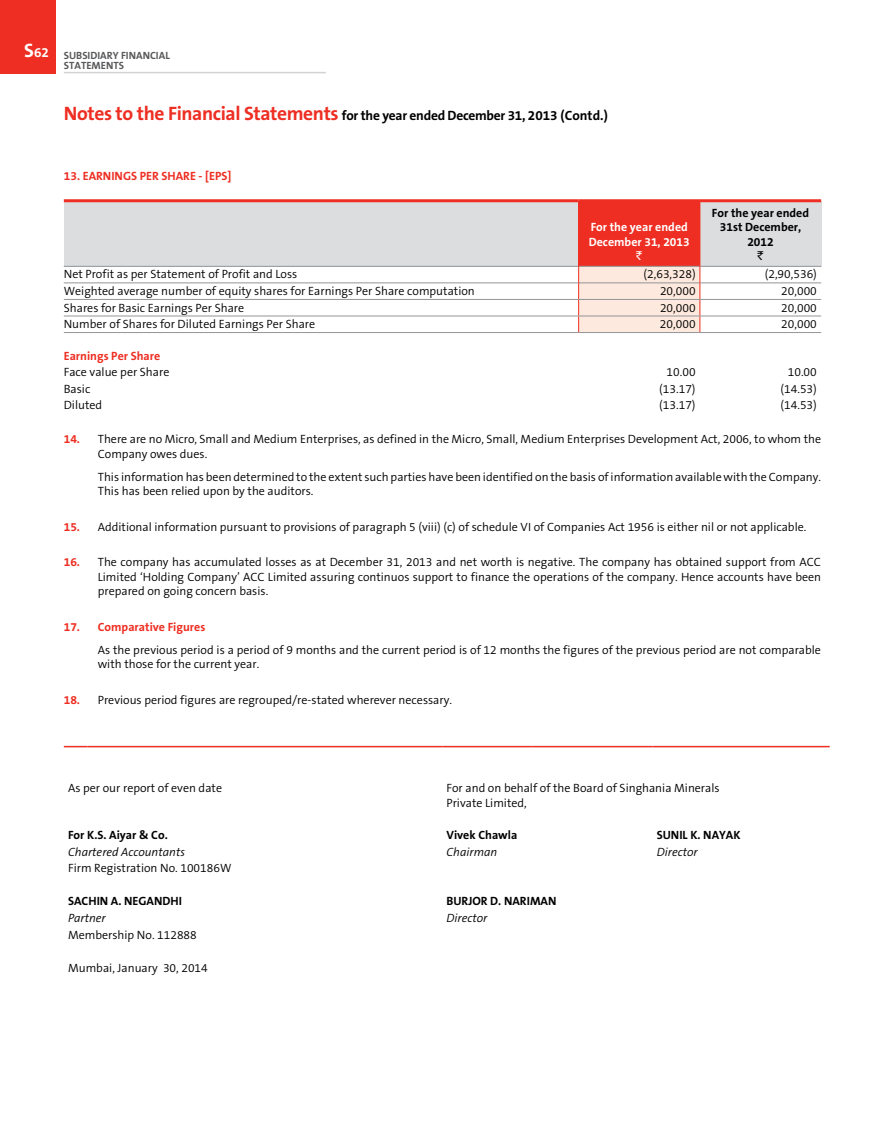
<style>
.page{position:relative;width:885px;height:1127px;background:#fff}
.page>*{position:absolute;margin:0;border:0;box-sizing:border-box;transform-origin:0 0}
.t1{font:700 13.5px "The Sans B7";letter-spacing:-.02em;color:#000}
.t2{font:700 13.5px "The Sans B7";color:#fff}
.t3{font:300 12px/14.4px "The Sans B4";color:#000}
.t4{font:700 12px/14.4px "The Sans B7";color:#000;text-align:center}
.t5{font:700 12px "The Sans B7";color:#ee2e22}
.t6{font:italic 300 12px "The Sans B4";color:#000}
.t7{font:700 12px/14.4px "The Sans B7";color:#fff}
.t8{font:12px "Rupee Foradian";color:#fff}
.t9{font:12px "Rupee Foradian";color:#000}
.t10{font:700 10.5px/10.5px "The Sans B7";color:#58595b}
.s1{font-size:19.5px}
.s2{font-size:19.5px;color:#ee2e22}
.s3{font-family:"The Sans B7";font-weight:700;color:#ee2e22}
</style>
<div class="page">
<div style="left:0;top:0;width:55px;height:74px;background:#ee2e22"></div>
<hr style="left:64px;top:72px;width:262px;height:1px;background:#d1d3d4">
<div style="left:64px;top:201px;width:514px;height:65px;background:#dcddde"></div>
<div style="left:578px;top:201px;width:121px;height:65px;background:#ee2e22"></div>
<div style="left:699px;top:201px;width:122px;height:65px;background:#dcddde"></div>
<hr style="left:64px;top:266px;width:514px;height:1px;background:#939598">
<hr style="left:700px;top:266px;width:121px;height:1px;background:#939598">
<hr style="left:64px;top:282px;width:514px;height:1px;background:#939598">
<hr style="left:700px;top:282px;width:121px;height:1px;background:#939598">
<hr style="left:64px;top:299px;width:514px;height:1px;background:#939598">
<hr style="left:699px;top:299px;width:122px;height:1px;background:#939598">
<hr style="left:64px;top:316px;width:514px;height:1px;background:#939598">
<hr style="left:699px;top:316px;width:122px;height:1px;background:#939598">
<hr style="left:64px;top:332px;width:514px;height:1px;background:#939598">
<hr style="left:699px;top:202px;width:1px;height:64px;background:#ee2e22">
<hr style="left:64px;top:199px;width:514px;height:3px;background:#ee2e22">
<hr style="left:578px;top:199px;width:121px;height:3px;background:#ee2e22">
<hr style="left:699px;top:199px;width:122px;height:3px;background:#ee2e22">
<svg style="left:578px;top:266px;width:122px;height:66px;background:#f7e2d6"></svg>
<hr style="left:578px;top:316px;width:121px;height:1px;background:#939598">
<hr style="left:578px;top:332px;width:121px;height:1px;background:#939598">
<hr style="left:699px;top:332px;width:122px;height:1px;background:#939598">
<svg style="left:64px;top:746px;width:24px;height:1px"></svg>
<hr style="left:88px;top:746px;width:354px;height:1px;background:#ee2e22">
<hr style="left:442px;top:746px;width:89px;height:1px;background:#ee2e22">
<hr style="left:531px;top:746px;width:121px;height:1px;background:#ee2e22">
<hr style="left:652px;top:746px;width:177px;height:1px;background:#ee2e22">
<p class="t2" style="left:24px;top:45px;width:26px"><span class="s1">S</span>62</p>
<p class="t10" style="left:64px;top:50px;width:108px">SUBSIDIARY FINANCIAL<br>STATEMENTS</p>
<p class="t1" style="left:64px;top:108px;width:545px"><span class="s2">Notes to the Financial Statements</span> for the year ended December 31, 2013 (Contd.)</p>
<p class="t5" style="left:64px;top:170px;width:169px">13. EARNINGS PER SHARE - [EPS]</p>
<p class="t7" style="left:588px;top:221px;width:102px">For the year ended<br>December 31, 2013</p>
<p class="t8" style="left:636px;top:249px;width:7px">`</p>
<p class="t4" style="left:711px;top:206px;width:99px">For the year ended<br>31st December,<br>2012</p>
<p class="t9" style="left:757px;top:249px;width:7px">`</p>
<p class="t3" style="left:64px;top:268px;width:235px">Net Profit as per Statement of Profit and Loss</p>
<p class="t3" style="left:643px;top:268px;width:54px">(2,63,328)</p>
<p class="t3" style="left:764px;top:268px;width:54px">(2,90,536)</p>
<p class="t3" style="left:64px;top:284px;width:412px">Weighted average number of equity shares for Earnings Per Share computation</p>
<p class="t3" style="left:660px;top:284px;width:37px">20,000</p>
<p class="t3" style="left:781px;top:284px;width:37px">20,000</p>
<p class="t3" style="left:64px;top:301px;width:182px">Shares for Basic Earnings Per Share</p>
<p class="t3" style="left:660px;top:301px;width:37px">20,000</p>
<p class="t3" style="left:781px;top:301px;width:37px">20,000</p>
<p class="t3" style="left:64px;top:318px;width:253px">Number of Shares for Diluted Earnings Per Share</p>
<p class="t3" style="left:660px;top:318px;width:37px">20,000</p>
<p class="t3" style="left:781px;top:318px;width:37px">20,000</p>
<p class="t5" style="left:64px;top:349px;width:98px">Earnings Per Share</p>
<p class="t3" style="left:64px;top:366px;width:107px">Face value per Share</p>
<p class="t3" style="left:666px;top:366px;width:31px">10.00</p>
<p class="t3" style="left:787px;top:366px;width:31px">10.00</p>
<p class="t3" style="left:64px;top:382px;width:28px">Basic</p>
<p class="t3" style="left:659px;top:382px;width:38px">(13.17)</p>
<p class="t3" style="left:780px;top:382px;width:38px">(14.53)</p>
<p class="t3" style="left:64px;top:399px;width:40px">Diluted</p>
<p class="t3" style="left:659px;top:399px;width:38px">(13.17)</p>
<p class="t3" style="left:780px;top:399px;width:38px">(14.53)</p>
<p class="t3" style="left:98px;top:433px;width:724px;text-indent:-34px"><span class="s3">14.</span> There are no Micro, Small and Medium Enterprises, as defined in the Micro, Small, Medium Enterprises Development Act, 2006, to whom the<br>Company owes dues.</p>
<p class="t3" style="left:98px;top:470px;width:724px">This information has been determined to the extent such parties have been identified on the basis of information available with the Company.<br>This has been relied upon by the auditors.</p>
<p class="t3" style="left:64px;top:520px;width:744px"><span class="s3">15.</span> Additional information pursuant to provisions of paragraph 5 (viii) (c) of schedule VI of Companies Act 1956 is either nil or not applicable.</p>
<p class="t3" style="left:98px;top:556px;width:724px;text-align:justify;text-indent:-34px"><span class="s3">16.</span> The company has accumulated losses as at December 31, 2013 and net worth is negative. The company has obtained support from ACC Limited ‘Holding Company’ ACC Limited assuring continuos support to finance the operations of the company. Hence accounts have been prepared on going concern basis.</p>
<p class="t5" style="left:64px;top:620px;width:143px">17. Comparative Figures</p>
<p class="t3" style="left:98px;top:643px;width:724px">As the previous period is a period of 9 months and the current period is of 12 months the figures of the previous period are not comparable with those for the current year.</p>
<p class="t3" style="left:64px;top:693px;width:390px"><span class="s3">18.</span> Previous period figures are regrouped/re-stated wherever necessary.</p>
<p class="t3" style="left:68px;top:782px;width:155px">As per our report of even date</p>
<p class="t3" style="left:446px;top:782px;width:275px">For and on behalf of the Board of Singhania Minerals<br>Private Limited,</p>
<p class="t4" style="left:68px;top:829px;width:101px">For K.S. Aiyar &amp; Co.</p>
<p class="t4" style="left:446px;top:829px;width:72px">Vivek Chawla</p>
<p class="t4" style="left:656px;top:829px;width:85px">SUNIL K. NAYAK</p>
<p class="t6" style="left:68px;top:845px;width:118px">Chartered Accountants</p>
<p class="t6" style="left:446px;top:845px;width:52px">Chairman</p>
<p class="t6" style="left:656px;top:845px;width:42px">Director</p>
<p class="t3" style="left:68px;top:862px;width:165px">Firm Registration No. 100186W</p>
<p class="t4" style="left:68px;top:894px;width:115px">SACHIN A. NEGANDHI</p>
<p class="t4" style="left:446px;top:894px;width:111px">BURJOR D. NARIMAN</p>
<p class="t6" style="left:68px;top:911px;width:39px">Partner</p>
<p class="t6" style="left:446px;top:911px;width:42px">Director</p>
<p class="t3" style="left:68px;top:928px;width:130px">Membership No. 112888</p>
<p class="t3" style="left:68px;top:961px;width:141px">Mumbai, January 30, 2014</p>
</div>
